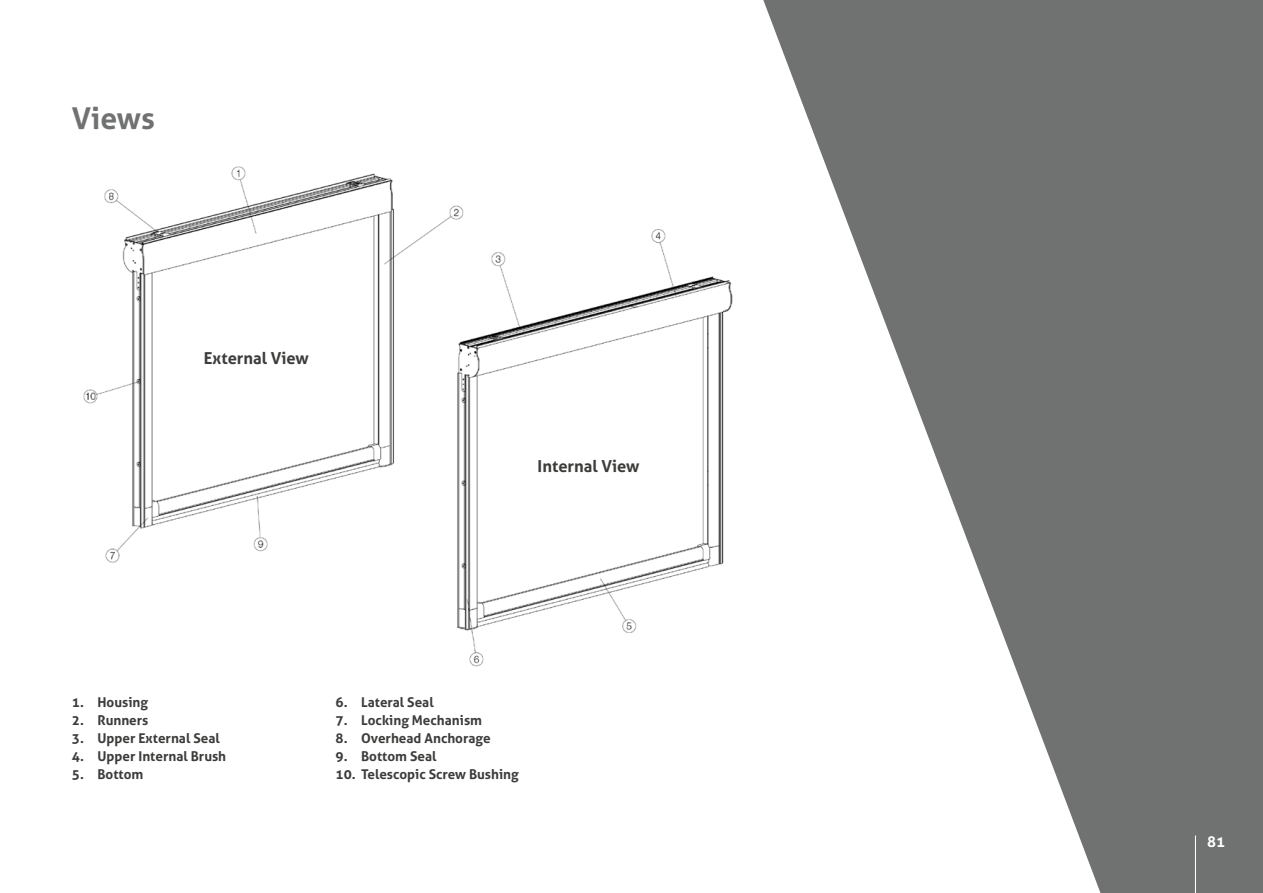
<style>
.page{position:relative;width:1263px;height:893px;background:#fff}
.page>*{position:absolute;margin:0;border:0;box-sizing:border-box;transform-origin:0 0}
.t1{font:700 30px "Aller";color:#707271}
.t2{font:700 16.5px "Aller";color:#3c3c3b}
.t3{font:700 15px "Aller";color:#fff}
.t4{font:700 13.5px "Aller";color:#3c3c3b}
</style>
<div class="page">
<svg style="left:763px;top:0;width:500px;height:893px;fill:#707271"></svg>
<hr style="left:1195px;top:836px;width:1px;height:57px;background:#fff">
<img style="left:83px;top:156px;width:702px;height:519px">
<h1 class="t1" style="left:72px;top:100px;width:84px">Views</h1>
<p class="t2" style="left:204px;top:348px;width:107px">External View</p>
<p class="t2" style="left:538px;top:456px;width:103px">Internal View</p>
<p class="t4" style="left:72px;top:694px;width:78px">1. Housing</p>
<p class="t4" style="left:72px;top:712px;width:78px">2. Runners</p>
<p class="t4" style="left:72px;top:730px;width:149px">3. Upper External Seal</p>
<p class="t4" style="left:72px;top:748px;width:156px">4. Upper Internal Brush</p>
<p class="t4" style="left:72px;top:766px;width:73px">5. Bottom</p>
<p class="t4" style="left:336px;top:694px;width:100px">6. Lateral Seal</p>
<p class="t4" style="left:336px;top:712px;width:148px">7. Locking Mechanism</p>
<p class="t4" style="left:336px;top:730px;width:156px">8. Overhead Anchorage</p>
<p class="t4" style="left:336px;top:748px;width:102px">9. Bottom Seal</p>
<p class="t4" style="left:336px;top:766px;width:185px">10. Telescopic Screw Bushing</p>
<p class="t3" style="left:1207px;top:832px;width:19px">81</p>
</div>
